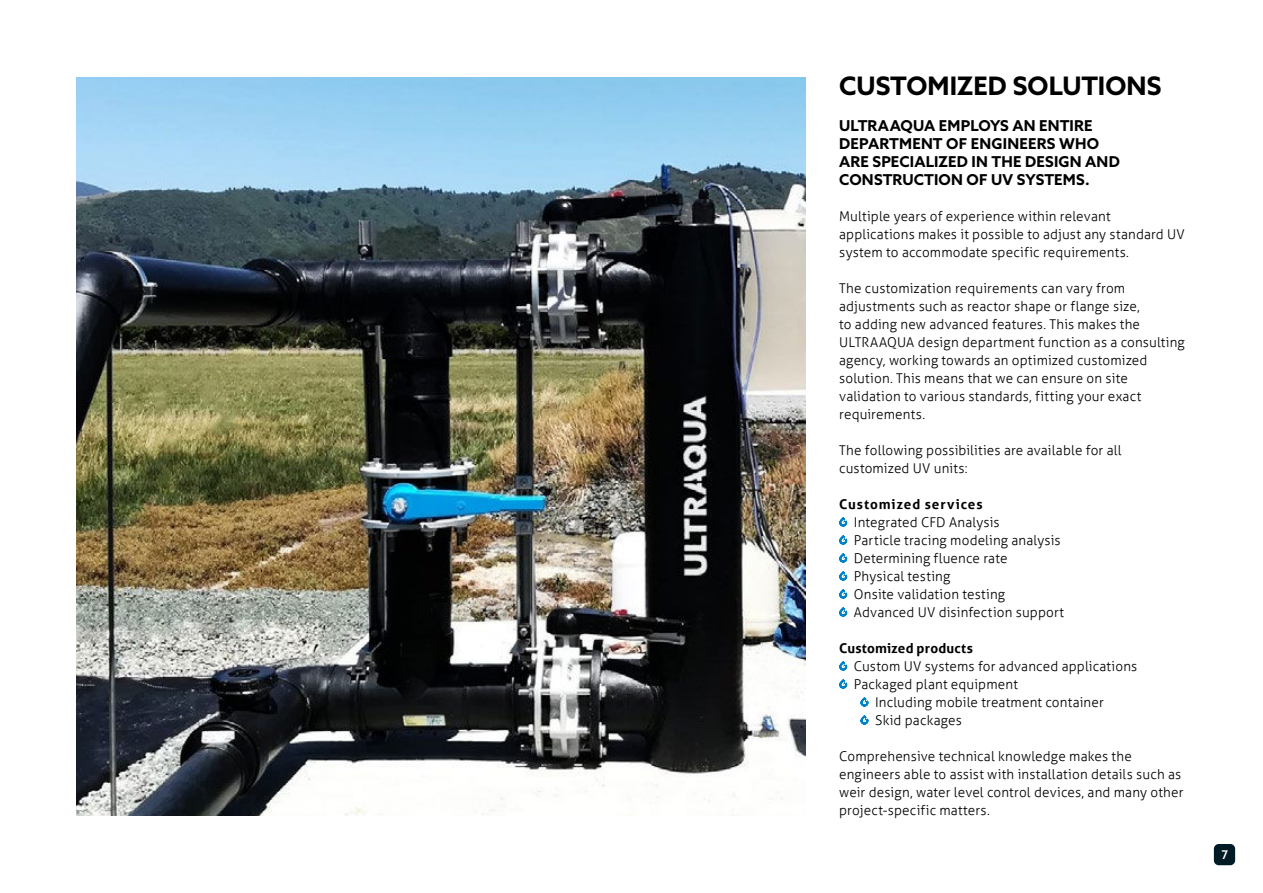
<style>
.page{position:relative;width:1263px;height:893px;background:#fff}
.page>*{position:absolute;margin:0;border:0;box-sizing:border-box;transform-origin:0 0}
.t1{font:700 25.5px "Azo Sans";color:#000}
.t2{font:700 15px/18px "Azo Sans";letter-spacing:.01em;color:#000}
.t3{font:300 13.5px/18px "Aller";letter-spacing:.01em;color:#000}
.t4{font:700 13.5px "Aller";letter-spacing:.065em;color:#000}
.t5{font:700 13.5px "Aller";letter-spacing:.01em;color:#000}
.t6{font:500 12px "Azo Sans";color:#fff}
</style>
<div class="page">
<img style="left:77px;top:77px;width:728px;height:739px">
<div style="left:1214px;top:844px;width:21px;height:21px;background:#001a26;border-radius:5px"></div>
<svg style="left:839px;top:517px;width:8px;height:10px"></svg>
<svg style="left:839px;top:535px;width:8px;height:10px"></svg>
<svg style="left:839px;top:553px;width:8px;height:10px"></svg>
<svg style="left:839px;top:571px;width:8px;height:10px"></svg>
<svg style="left:839px;top:589px;width:8px;height:10px"></svg>
<svg style="left:839px;top:607px;width:8px;height:10px"></svg>
<svg style="left:839px;top:661px;width:8px;height:10px"></svg>
<svg style="left:839px;top:679px;width:8px;height:10px"></svg>
<svg style="left:860px;top:697px;width:8px;height:10px"></svg>
<svg style="left:860px;top:715px;width:8px;height:10px"></svg>
<h1 class="t1" style="left:839px;top:70px;width:324px">CUSTOMIZED SOLUTIONS</h1>
<p class="t2" style="left:839px;top:116px;width:282px">ULTRAAQUA EMPLOYS AN ENTIRE<br>DEPARTMENT OF ENGINEERS WHO<br>ARE SPECIALIZED IN THE DESIGN AND<br>CONSTRUCTION OF UV SYSTEMS.</p>
<p class="t3" style="left:839px;top:208px;width:347px">Multiple years of experience within relevant applications makes it possible to adjust any standard UV system to accommodate specific requirements.</p>
<p class="t3" style="left:839px;top:280px;width:347px">The customization requirements can vary from adjustments such as reactor shape or flange size,<br>to adding new advanced features. This makes the ULTRAAQUA design department function as a consulting agency, working towards an optimized customized solution. This means that we can ensure on site validation to various standards, fitting your exact requirements.</p>
<p class="t3" style="left:839px;top:442px;width:284px">The following possibilities are available for all customized UV units:</p>
<p class="t4" style="left:839px;top:496px;width:145px">Customized services</p>
<p class="t3" style="left:854px;top:514px;width:212px">Integrated CFD Analysis<br>Particle tracing modeling analysis<br>Determining fluence rate<br>Physical testing<br>Onsite validation testing<br>Advanced UV disinfection support</p>
<p class="t5" style="left:839px;top:640px;width:135px">Customized products</p>
<p class="t3" style="left:854px;top:658px;width:285px">Custom UV systems for advanced applications</p>
<p class="t3" style="left:854px;top:676px;width:165px">Packaged plant equipment</p>
<p class="t3" style="left:875px;top:694px;width:230px">Including mobile treatment container</p>
<p class="t3" style="left:875px;top:712px;width:88px">Skid packages</p>
<p class="t3" style="left:839px;top:748px;width:346px">Comprehensive technical knowledge makes the engineers able to assist with installation details such as weir design, water level control devices, and many other project-specific matters.</p>
<p class="t6" style="left:1221px;top:847px;width:8px">7</p>
</div>
